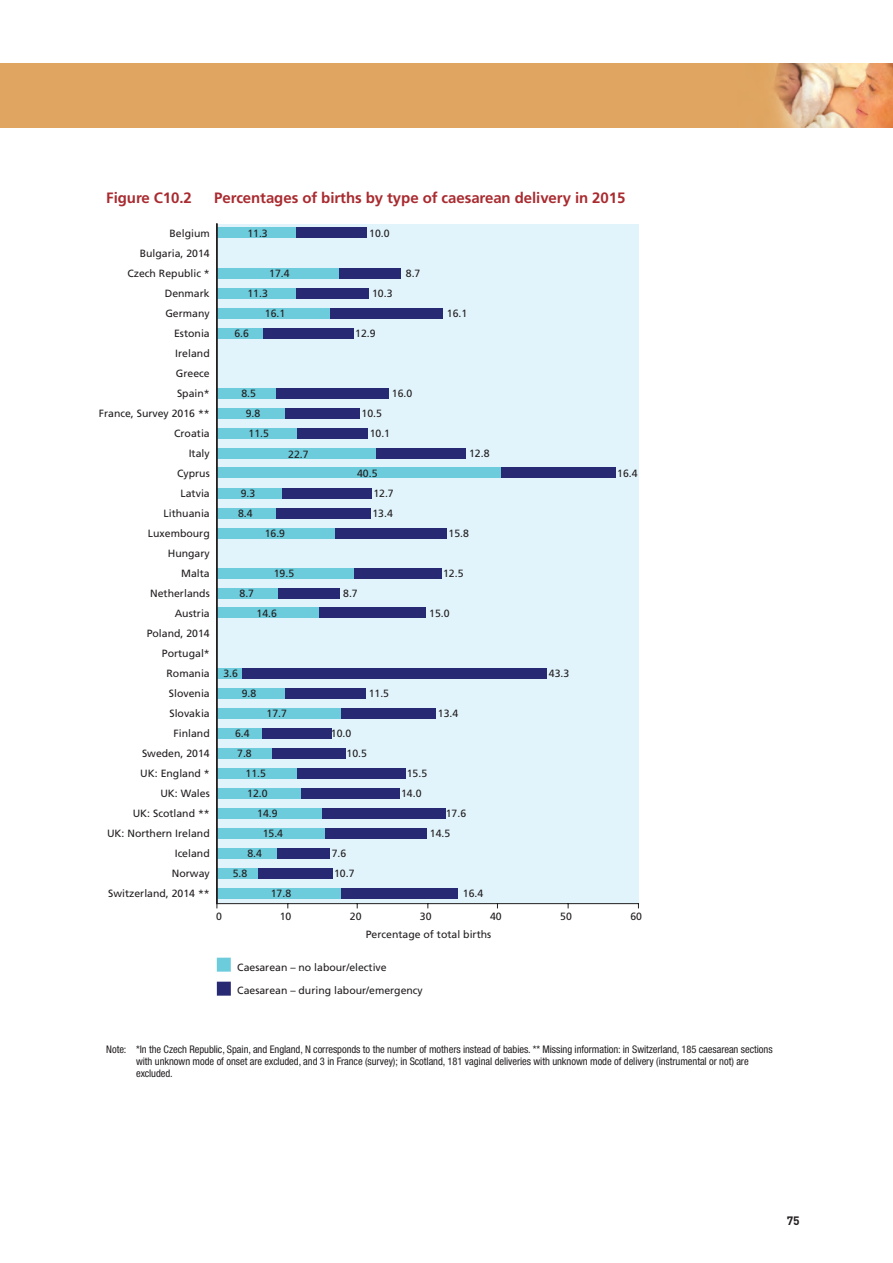
<style>
.page{position:relative;width:893px;height:1263px;background:#fff}
.page>*{position:absolute;margin:0;border:0;box-sizing:border-box;transform-origin:0 0}
.Table_Figure_heading{font:700 15px "Frutiger";letter-spacing:-.005em;color:#a92b30}
.t1{font:700 12px "DIN";color:#231f20}
.t2{font:10.5px/20px "Frutiger";color:#231f20}
.Table_notes{font:condensed 10.5px/12px "Helvetica Neue";letter-spacing:-.005em;color:#231f20}
</style>
<div class="page">
<img style="left:0;top:64px;width:893px;height:64px">
<div style="left:217px;top:224px;width:422px;height:680px;background:#e1f4fc"></div>
<div style="left:217px;top:888px;width:124px;height:10px;background:#6dccdc"></div>
<div style="left:217px;top:868px;width:41px;height:11px;background:#6dccdc"></div>
<div style="left:217px;top:848px;width:60px;height:10px;background:#6dccdc"></div>
<div style="left:217px;top:828px;width:109px;height:10px;background:#6dccdc"></div>
<div style="left:217px;top:808px;width:105px;height:10px;background:#6dccdc"></div>
<div style="left:217px;top:788px;width:84px;height:10px;background:#6dccdc"></div>
<div style="left:217px;top:768px;width:80px;height:10px;background:#6dccdc"></div>
<div style="left:217px;top:748px;width:55px;height:10px;background:#6dccdc"></div>
<div style="left:217px;top:728px;width:45px;height:10px;background:#6dccdc"></div>
<div style="left:217px;top:708px;width:124px;height:10px;background:#6dccdc"></div>
<div style="left:217px;top:688px;width:68px;height:10px;background:#6dccdc"></div>
<div style="left:217px;top:668px;width:26px;height:10px;background:#6dccdc"></div>
<div style="left:217px;top:608px;width:102px;height:10px;background:#6dccdc"></div>
<div style="left:217px;top:589px;width:61px;height:10px;background:#6dccdc"></div>
<div style="left:217px;top:568px;width:137px;height:10px;background:#6dccdc"></div>
<div style="left:217px;top:528px;width:118px;height:10px;background:#6dccdc"></div>
<div style="left:217px;top:508px;width:60px;height:11px;background:#6dccdc"></div>
<div style="left:217px;top:488px;width:66px;height:11px;background:#6dccdc"></div>
<div style="left:217px;top:468px;width:284px;height:10px;background:#6dccdc"></div>
<div style="left:217px;top:449px;width:160px;height:10px;background:#6dccdc"></div>
<div style="left:217px;top:428px;width:80px;height:10px;background:#6dccdc"></div>
<div style="left:217px;top:408px;width:68px;height:10px;background:#6dccdc"></div>
<div style="left:217px;top:388px;width:60px;height:11px;background:#6dccdc"></div>
<div style="left:217px;top:328px;width:46px;height:10px;background:#6dccdc"></div>
<div style="left:217px;top:308px;width:113px;height:10px;background:#6dccdc"></div>
<div style="left:217px;top:288px;width:79px;height:10px;background:#6dccdc"></div>
<div style="left:217px;top:268px;width:122px;height:10px;background:#6dccdc"></div>
<div style="left:217px;top:228px;width:79px;height:10px;background:#6dccdc"></div>
<div style="left:341px;top:888px;width:116px;height:10px;background:#272973"></div>
<div style="left:258px;top:868px;width:75px;height:11px;background:#272973"></div>
<div style="left:277px;top:848px;width:52px;height:10px;background:#272973"></div>
<div style="left:326px;top:828px;width:101px;height:10px;background:#272973"></div>
<div style="left:322px;top:808px;width:123px;height:10px;background:#272973"></div>
<div style="left:301px;top:788px;width:99px;height:10px;background:#272973"></div>
<div style="left:298px;top:768px;width:108px;height:10px;background:#272973"></div>
<div style="left:272px;top:748px;width:73px;height:10px;background:#272973"></div>
<div style="left:262px;top:728px;width:70px;height:10px;background:#272973"></div>
<div style="left:341px;top:708px;width:94px;height:10px;background:#272973"></div>
<div style="left:285px;top:688px;width:81px;height:10px;background:#272973"></div>
<div style="left:243px;top:668px;width:304px;height:10px;background:#272973"></div>
<div style="left:319px;top:608px;width:107px;height:10px;background:#272973"></div>
<div style="left:278px;top:589px;width:61px;height:10px;background:#272973"></div>
<div style="left:354px;top:568px;width:88px;height:10px;background:#272973"></div>
<div style="left:335px;top:528px;width:111px;height:10px;background:#272973"></div>
<div style="left:277px;top:508px;width:94px;height:11px;background:#272973"></div>
<div style="left:283px;top:488px;width:89px;height:11px;background:#272973"></div>
<div style="left:501px;top:468px;width:115px;height:10px;background:#272973"></div>
<div style="left:377px;top:449px;width:89px;height:10px;background:#272973"></div>
<div style="left:298px;top:428px;width:70px;height:10px;background:#272973"></div>
<div style="left:285px;top:408px;width:75px;height:10px;background:#272973"></div>
<div style="left:277px;top:388px;width:112px;height:11px;background:#272973"></div>
<div style="left:263px;top:328px;width:91px;height:10px;background:#272973"></div>
<div style="left:330px;top:308px;width:113px;height:10px;background:#272973"></div>
<div style="left:296px;top:288px;width:72px;height:10px;background:#272973"></div>
<div style="left:339px;top:268px;width:61px;height:10px;background:#272973"></div>
<div style="left:296px;top:228px;width:71px;height:10px;background:#272973"></div>
<hr style="left:217px;top:903px;width:421px;height:1px;background:#231f20">
<div style="left:217px;top:958px;width:14px;height:14px;background:#6dccdc"></div>
<div style="left:217px;top:982px;width:14px;height:14px;background:#272973"></div>
<hr style="left:217px;top:224px;width:1px;height:680px;background:#231f20">
<p class="Table_Figure_heading" style="left:106px;top:189px;width:87px">Figure C10.2</p>
<p class="Table_Figure_heading" style="left:214px;top:189px;width:413px">Percentages of births by type of caesarean delivery in 2015</p>
<p class="t2" style="left:99px;top:223px;width:112px;text-align:right">Belgium<br>Bulgaria, 2014<br>Czech Republic *<br>Denmark<br>Germany<br>Estonia<br>Ireland<br>Greece<br>Spain*<br>France, Survey 2016 **<br>Croatia<br>Italy<br>Cyprus<br>Latvia<br>Lithuania<br>Luxembourg<br>Hungary<br>Malta<br>Netherlands<br>Austria<br>Poland, 2014<br>Portugal*<br>Romania<br>Slovenia<br>Slovakia<br>Finland<br>Sweden, 2014<br>UK: England *<br>UK: Wales<br>UK: Scotland **<br>UK: Northern Ireland<br>Iceland<br>Norway<br>Switzerland, 2014 **</p>
<p class="t2" style="left:247px;top:223px;width:22px">11.3</p>
<p class="t2" style="left:269px;top:263px;width:22px">17.4</p>
<p class="t2" style="left:247px;top:283px;width:22px">11.3</p>
<p class="t2" style="left:265px;top:303px;width:22px">16.1</p>
<p class="t2" style="left:234px;top:323px;width:16px">6.6</p>
<p class="t2" style="left:246px;top:384px;width:25px;text-indent:-4px">8.5<br>9.8<br>11.5</p>
<p class="t2" style="left:238px;top:483px;width:19px">9.3<br>8.4</p>
<p class="t2" style="left:288px;top:444px;width:22px">22.7</p>
<p class="t2" style="left:239px;top:583px;width:16px">8.7</p>
<p class="t2" style="left:265px;top:523px;width:22px">16.9</p>
<p class="t2" style="left:274px;top:563px;width:22px">19.5</p>
<p class="t2" style="left:257px;top:603px;width:22px">14.6</p>
<p class="t2" style="left:223px;top:663px;width:16px">3.6</p>
<p class="t2" style="left:242px;top:683px;width:16px">9.8</p>
<p class="t2" style="left:267px;top:703px;width:22px">17.7</p>
<p class="t2" style="left:235px;top:723px;width:16px">6.4</p>
<p class="t2" style="left:237px;top:743px;width:16px">7.8</p>
<p class="t2" style="left:246px;top:763px;width:22px">11.5</p>
<p class="t2" style="left:247px;top:783px;width:22px">12.0</p>
<p class="t2" style="left:257px;top:803px;width:22px">14.9</p>
<p class="t2" style="left:263px;top:823px;width:22px">15.4</p>
<p class="t2" style="left:247px;top:843px;width:16px">8.4</p>
<p class="t2" style="left:233px;top:863px;width:16px">5.8</p>
<p class="t2" style="left:271px;top:883px;width:22px">17.8</p>
<p class="t2" style="left:369px;top:223px;width:22px">10.0</p>
<p class="t2" style="left:372px;top:283px;width:22px">10.3</p>
<p class="t2" style="left:355px;top:323px;width:22px">12.9</p>
<p class="t2" style="left:406px;top:263px;width:16px">8.7</p>
<p class="t2" style="left:447px;top:303px;width:22px">16.1</p>
<p class="t2" style="left:392px;top:383px;width:22px">16.0</p>
<p class="t2" style="left:370px;top:403px;width:22px;text-indent:-8px">10.5<br>10.1</p>
<p class="t2" style="left:357px;top:463px;width:22px">40.5</p>
<p class="t2" style="left:372px;top:483px;width:23px">12.7<br>13.4</p>
<p class="t2" style="left:343px;top:583px;width:16px">8.7</p>
<p class="t2" style="left:469px;top:443px;width:22px">12.8</p>
<p class="t2" style="left:449px;top:523px;width:22px">15.8</p>
<p class="t2" style="left:443px;top:563px;width:22px">12.5</p>
<p class="t2" style="left:429px;top:603px;width:22px">15.0</p>
<p class="t2" style="left:369px;top:683px;width:22px">11.5</p>
<p class="t2" style="left:347px;top:723px;width:22px;text-indent:-16px">10.0<br>10.5</p>
<p class="t2" style="left:438px;top:703px;width:22px">13.4</p>
<p class="t2" style="left:401px;top:763px;width:28px;text-align:center">15.5<br>14.0</p>
<p class="t2" style="left:332px;top:843px;width:24px">7.6<br>10.7</p>
<p class="t2" style="left:430px;top:803px;width:38px;text-indent:16px">17.6<br>14.5</p>
<p class="t2" style="left:463px;top:883px;width:22px">16.4</p>
<p class="t2" style="left:617px;top:463px;width:22px">16.4</p>
<p class="t2" style="left:549px;top:663px;width:22px">43.3</p>
<p class="t2" style="left:216px;top:906px;width:7px">0</p>
<p class="t2" style="left:280px;top:906px;width:13px">10</p>
<p class="t2" style="left:350px;top:906px;width:13px">20</p>
<p class="t2" style="left:420px;top:906px;width:13px">30</p>
<p class="t2" style="left:490px;top:906px;width:13px">40</p>
<p class="t2" style="left:560px;top:906px;width:13px">50</p>
<p class="t2" style="left:630px;top:906px;width:13px">60</p>
<p class="t2" style="left:366px;top:925px;width:127px">Percentage of total births</p>
<p class="t2" style="left:237px;top:956px;width:187px;line-height:23px">Caesarean – no labour/elective<br>Caesarean – during labour/emergency</p>
<p class="Table_notes" style="left:136px;top:1043px;width:638px;text-indent:-30px">Note: *In the Czech Republic, Spain, and England, N corresponds to the number of mothers instead of babies. ** Missing information: in Switzerland, 185 caesarean sections with unknown mode of onset are excluded, and 3 in France (survey); in Scotland, 181 vaginal deliveries with unknown mode of delivery (instrumental or not) are excluded.</p>
<p class="t1" style="left:787px;top:1213px;width:15px">75</p>
</div>
